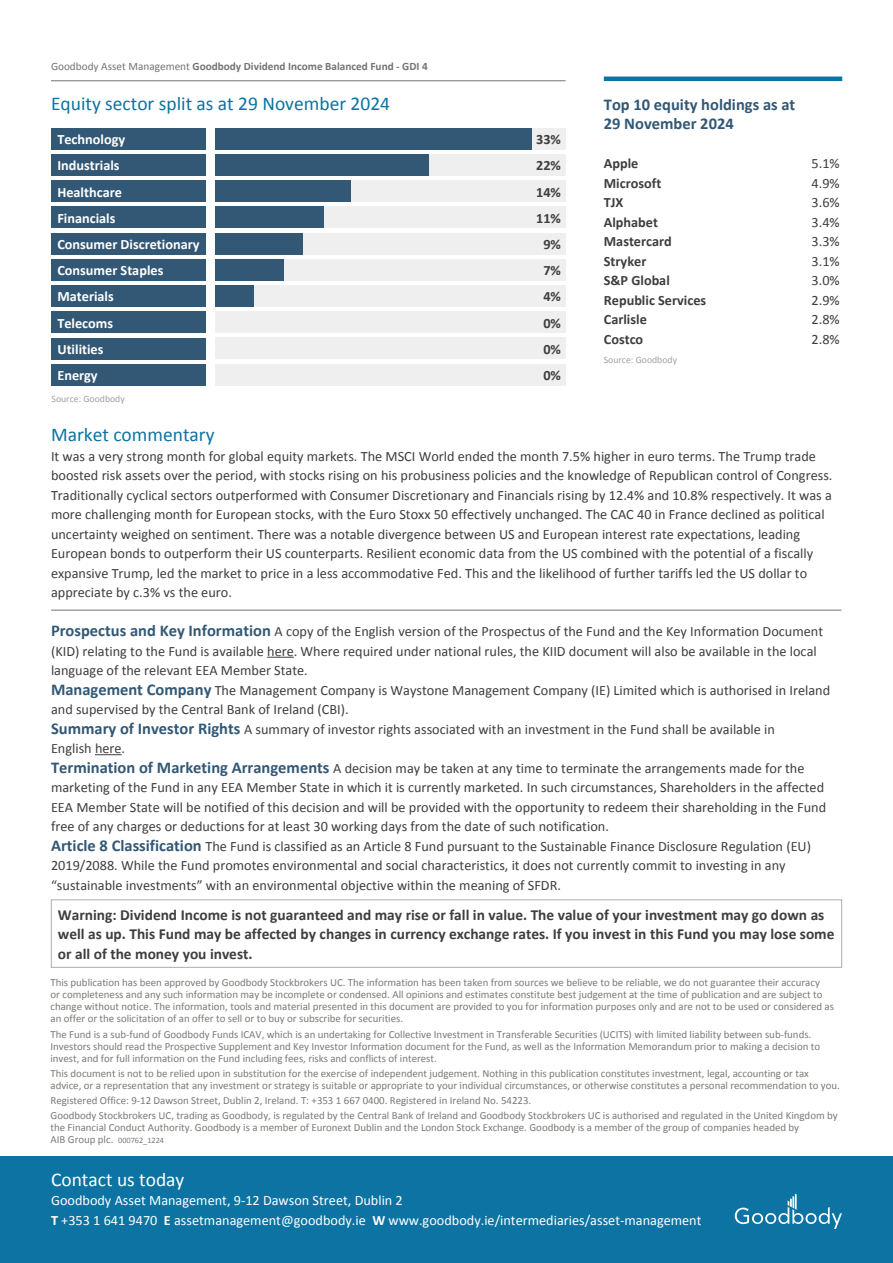
<style>
.page{position:relative;width:893px;height:1263px;background:#fff}
.page>*{position:absolute;margin:0;border:0;box-sizing:border-box;transform-origin:0 0}
.t1{font:19.5px "Calibri";color:#0c73a2}
.t2{font:19.5px "Calibri";color:#fff}
.t3{font:700 16.5px/19.5px "Calibri";color:#325875}
.t4{font:700 15.3px/19.5px "Calibri";color:#3e3e3f}
.t5{font:14.25px/19.5px "Calibri";color:#3e3e3f}
.t6{font:14.25px/19.5px "Calibri";color:#fff}
.t7{font:700 14.25px/26.1px "Calibri";color:#fff}
.t8{font:700 14.25px/26.2px "Calibri";color:#3e3e3f;text-align:center}
.t9{font:700 11.25px "Calibri";color:#727570}
.t10{font:10.8px/12px "Calibri";color:#7c7a75}
.t11{font:9.75px "Calibri";color:#a1a39f}
.s1{font-weight:400}
.s2{font-weight:700;font-size:16.5px;color:#325875}
.s3{font-size:8.25px}
.s4{font-weight:700}
</style>
<div class="page">
<hr style="left:604px;top:77px;width:238px;height:4px;background:#0c73a2">
<div style="left:0;top:1157px;width:893px;height:106px;background:#0c73a2"></div>
<svg style="left:735px;top:1194px;width:107px;height:35px"></svg>
<hr style="left:51px;top:81px;width:515px;height:1px;background:#727570">
<div style="left:51px;top:899px;width:791px;height:68px;border:1px solid #acaca9"></div>
<hr style="left:51px;top:610px;width:790px;height:1px;background:#727570">
<svg style="left:267px;top:657px;width:27px;height:1px"></svg>
<svg style="left:95px;top:754px;width:27px;height:1px"></svg>
<div style="left:215px;top:128px;width:350px;height:22px;background:#eeefee"></div>
<div style="left:215px;top:154px;width:350px;height:22px;background:#eeefee"></div>
<div style="left:215px;top:181px;width:350px;height:21px;background:#eeefee"></div>
<div style="left:215px;top:207px;width:350px;height:21px;background:#eeefee"></div>
<div style="left:215px;top:233px;width:350px;height:21px;background:#eeefee"></div>
<div style="left:215px;top:259px;width:350px;height:21px;background:#eeefee"></div>
<div style="left:215px;top:285px;width:350px;height:22px;background:#eeefee"></div>
<div style="left:215px;top:311px;width:350px;height:22px;background:#eeefee"></div>
<div style="left:215px;top:338px;width:350px;height:21px;background:#eeefee"></div>
<div style="left:215px;top:364px;width:350px;height:21px;background:#eeefee"></div>
<div style="left:215px;top:154px;width:213px;height:22px;background:#325875"></div>
<div style="left:215px;top:181px;width:136px;height:21px;background:#325875"></div>
<div style="left:215px;top:207px;width:109px;height:21px;background:#325875"></div>
<div style="left:215px;top:233px;width:88px;height:21px;background:#325875"></div>
<div style="left:215px;top:259px;width:69px;height:21px;background:#325875"></div>
<div style="left:215px;top:285px;width:39px;height:21px;background:#325875"></div>
<div style="left:215px;top:128px;width:316px;height:21px;background:#325875"></div>
<div style="left:51px;top:338px;width:155px;height:21px;background:#325875"></div>
<div style="left:51px;top:285px;width:155px;height:22px;background:#325875"></div>
<div style="left:51px;top:181px;width:155px;height:21px;background:#325875"></div>
<div style="left:51px;top:207px;width:155px;height:21px;background:#325875"></div>
<div style="left:51px;top:311px;width:155px;height:22px;background:#325875"></div>
<div style="left:51px;top:364px;width:155px;height:22px;background:#325875"></div>
<div style="left:51px;top:128px;width:155px;height:22px;background:#325875"></div>
<div style="left:51px;top:154px;width:155px;height:22px;background:#325875"></div>
<div style="left:51px;top:233px;width:155px;height:21px;background:#325875"></div>
<div style="left:51px;top:259px;width:155px;height:21px;background:#325875"></div>
<p class="t9" style="left:51px;top:58px;width:378px"><span class="s1">Goodbody Asset Management</span> Goodbody Dividend Income Balanced Fund - GDI 4</p>
<h1 class="t1" style="left:51px;top:90px;width:341px">Equity sector split as at 29 November 2024</h1>
<p class="t7" style="left:57px;top:126px;width:69px">Technology<br>Industrials</p>
<p class="t7" style="left:57px;top:178px;width:66px">Healthcare<br>Financials</p>
<p class="t7" style="left:57px;top:231px;width:144px">Consumer Discretionary<br>Consumer Staples</p>
<p class="t7" style="left:57px;top:283px;width:58px">Materials</p>
<p class="t7" style="left:57px;top:309px;width:57px">Telecoms</p>
<p class="t7" style="left:57px;top:336px;width:48px">Utilities</p>
<p class="t7" style="left:57px;top:362px;width:42px">Energy</p>
<p class="t11" style="left:52px;top:392px;width:75px">Source: Goodbody</p>
<p class="t8" style="left:536px;top:126px;width:26px">33%<br>22%<br>14%<br>11%<br>9%<br>7%<br>4%<br>0%<br>0%<br>0%</p>
<p class="t3" style="left:604px;top:94px;width:193px">Top 10 equity holdings as at<br>29 November 2024</p>
<p class="t8" style="left:604px;top:150px;width:36px">Apple</p>
<p class="t5" style="left:812px;top:153px;width:30px">5.1%</p>
<p class="t8" style="left:604px;top:169px;width:59px">Microsoft</p>
<p class="t5" style="left:812px;top:173px;width:30px">4.9%</p>
<p class="t8" style="left:604px;top:189px;width:21px">TJX</p>
<p class="t5" style="left:812px;top:192px;width:30px">3.6%</p>
<p class="t8" style="left:604px;top:208px;width:56px">Alphabet</p>
<p class="t5" style="left:812px;top:212px;width:30px">3.4%</p>
<p class="t8" style="left:604px;top:228px;width:70px">Mastercard</p>
<p class="t5" style="left:812px;top:231px;width:30px">3.3%</p>
<p class="t8" style="left:604px;top:247px;width:44px">Stryker</p>
<p class="t5" style="left:812px;top:251px;width:30px">3.1%</p>
<p class="t8" style="left:604px;top:267px;width:68px">S&amp;P Global</p>
<p class="t5" style="left:812px;top:270px;width:30px">3.0%</p>
<p class="t8" style="left:604px;top:286px;width:104px">Republic Services</p>
<p class="t5" style="left:812px;top:290px;width:30px">2.9%</p>
<p class="t8" style="left:604px;top:306px;width:45px">Carlisle</p>
<p class="t5" style="left:812px;top:309px;width:30px">2.8%</p>
<p class="t8" style="left:604px;top:325px;width:41px">Costco</p>
<p class="t5" style="left:812px;top:329px;width:30px">2.8%</p>
<p class="t11" style="left:604px;top:353px;width:75px">Source: Goodbody</p>
<h1 class="t1" style="left:51px;top:421px;width:165px">Market commentary</h1>
<p class="t5" style="left:51px;top:446px;width:783px">It was a very strong month for global equity markets. The MSCI World ended the month 7.5% higher in euro terms. The Trump trade boosted risk assets over the period, with stocks rising on his probusiness policies and the knowledge of Republican control of Congress.<br>Traditionally cyclical sectors outperformed with Consumer Discretionary and Financials rising by 12.4% and 10.8% respectively. It was a more challenging month for European stocks, with the Euro Stoxx 50 effectively unchanged. The CAC 40 in France declined as political uncertainty weighed on sentiment. There was a notable divergence between US and European interest rate expectations, leading European bonds to outperform their US counterparts. Resilient economic data from the US combined with the potential of a fiscally expansive Trump, led the market to price in a less accommodative Fed. This and the likelihood of further tariffs led the US dollar to appreciate by c.3% vs the euro.</p>
<p class="t5" style="left:51px;top:621px;width:781px"><span class="s2">Prospectus and Key Information</span> A copy of the English version of the Prospectus of the Fund and the Key Information Document (KID) relating to the Fund is available here. Where required under national rules, the KIID document will also be available in the local language of the relevant EEA Member State.<br><span class="s2">Management Company</span> The Management Company is Waystone Management Company (IE) Limited which is authorised in Ireland and supervised by the Central Bank of Ireland (CBI).<br><span class="s2">Summary of Investor Rights</span> A summary of investor rights associated with an investment in the Fund shall be available in<br>English here.<br><span class="s2">Termination of Marketing Arrangements</span> A decision may be taken at any time to terminate the arrangements made for the marketing of the Fund in any EEA Member State in which it is currently marketed. In such circumstances, Shareholders in the affected EEA Member State will be notified of this decision and will be provided with the opportunity to redeem their shareholding in the Fund free of any charges or deductions for at least 30 working days from the date of such notification.<br><span class="s2">Article 8 Classification</span> The Fund is classified as an Article 8 Fund pursuant to the Sustainable Finance Disclosure Regulation (EU)<br>2019/2088. While the Fund promotes environmental and social characteristics, it does not currently commit to investing in any “sustainable investments” with an environmental objective within the meaning of SFDR.</p>
<p class="t4" style="left:58px;top:904px;width:778px">Warning: Dividend Income is not guaranteed and may rise or fall in value. The value of your investment may go down as well as up. This Fund may be affected by changes in currency exchange rates. If you invest in this Fund you may lose some or all of the money you invest.</p>
<p class="t10" style="left:50px;top:976px;width:785px">This publication has been approved by Goodbody Stockbrokers UC. The information has been taken from sources we believe to be reliable, we do not guarantee their accuracy<br>or completeness and any such information may be incomplete or condensed. All opinions and estimates constitute best judgement at the time of publication and are subject to change without notice. The information, tools and material presented in this document are provided to you for information purposes only and are not to be used or considered as an offer or the solicitation of an offer to sell or to buy or subscribe for securities.</p>
<p class="t10" style="left:50px;top:1028px;width:771px">The Fund is a sub-fund of Goodbody Funds ICAV, which is an undertaking for Collective Investment in Transferable Securities (UCITS) with limited liability between sub-funds.<br>Investors should read the Prospective Supplement and Key Investor Information document for the Fund, as well as the Information Memorandum prior to making a decision to invest, and for full information on the Fund including fees, risks and conflicts of interest.</p>
<p class="t10" style="left:50px;top:1067px;width:791px">This document is not to be relied upon in substitution for the exercise of independent judgement. Nothing in this publication constitutes investment, legal, accounting or tax advice, or a representation that any investment or strategy is suitable or appropriate to your individual circumstances, or otherwise constitutes a personal recommendation to you.</p>
<p class="t10" style="left:50px;top:1092px;width:789px;line-height:15.1px">Registered Office: 9-12 Dawson Street, Dublin 2, Ireland. T: +353 1 667 0400. Registered in Ireland No. 54223.<br>Goodbody Stockbrokers UC, trading as Goodbody, is regulated by the Central Bank of Ireland and Goodbody Stockbrokers UC is authorised and regulated in the United Kingdom by</p>
<p class="t10" style="left:50px;top:1121px;width:750px">the Financial Conduct Authority. Goodbody is a member of Euronext Dublin and the London Stock Exchange. Goodbody is a member of the group of companies headed by<br>AIB Group plc. <span class="s3">000762_1224</span></p>
<h1 class="t2" style="left:51px;top:1166px;width:135px">Contact us today</h1>
<p class="t6" style="left:51px;top:1190px;width:652px">Goodbody Asset Management, 9-12 Dawson Street, Dublin 2<br><span class="s4">T</span> +353 1 641 9470 <span class="s4">E</span> assetmanagement@goodbody.ie <span class="s4">W</span> www.goodbody.ie/intermediaries/asset-management</p>
</div>
